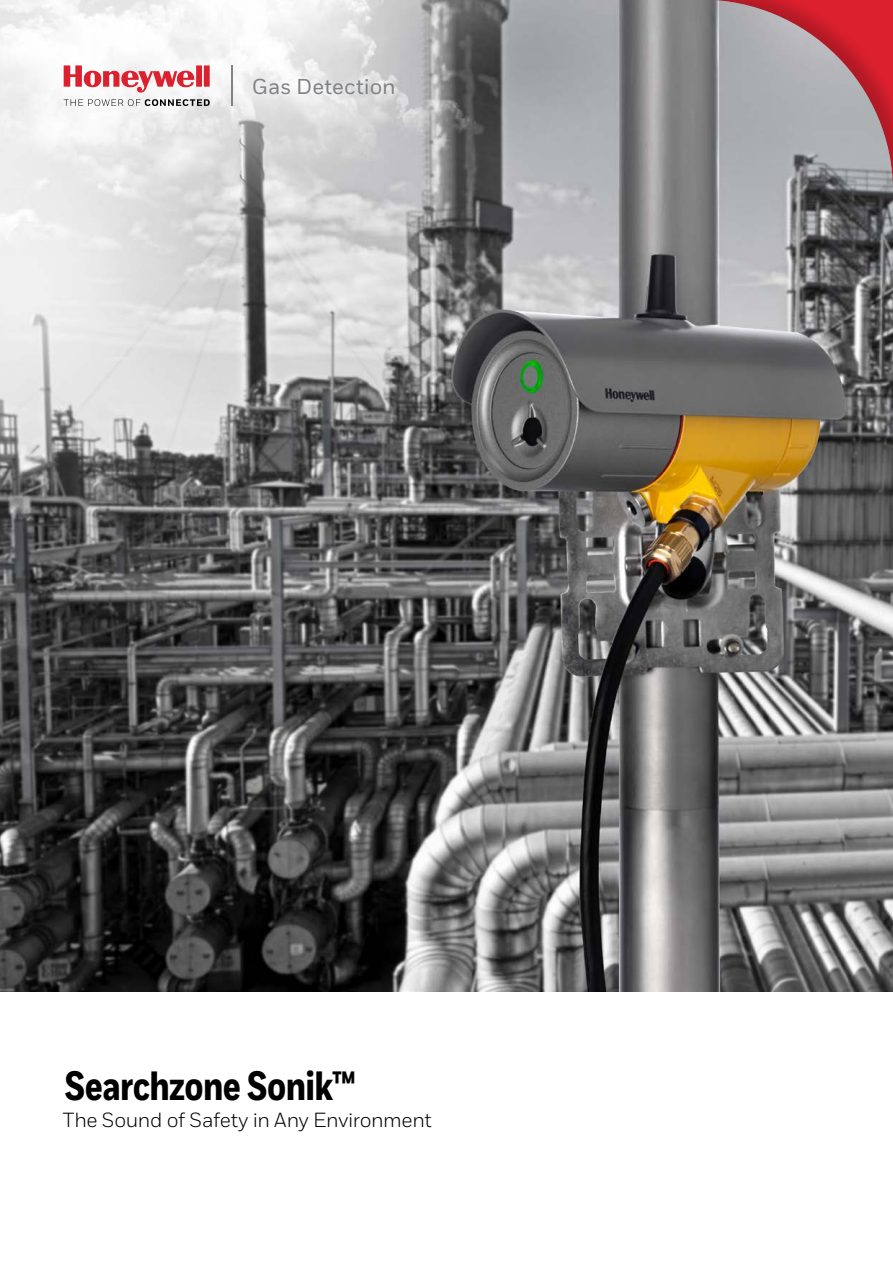
<style>
.page{position:relative;width:893px;height:1263px;background:#fff}
.page>*{position:absolute;margin:0;border:0;box-sizing:border-box;transform-origin:0 0}
.Cover__Title__All_Ca{font:800 40.8px "Honeywell Cond";letter-spacing:-.015em;color:#000}
.Body__Bullets__less{font:500 21.6px "Honeywell Sans";letter-spacing:.005em;color:#808285}
.Cover__Subtitle{font:20.4px "Honeywell Sans";letter-spacing:-.02em;color:#000}
</style>
<div class="page">
<img style="left:0;top:0;width:893px;height:992px">
<svg style="left:64px;top:65px;width:146px;height:28px"></svg>
<svg style="left:64px;top:99px;width:146px;height:7px"></svg>
<hr style="left:231px;top:65px;width:1px;height:41px;background:#808285">
<div style="left:324px;top:0;width:569px;height:569px;background:#000;opacity:.2"></div>
<p class="Body__Bullets__less" style="left:252px;top:74px;width:145px">Gas Detection</p>
<p class="Cover__Title__All_Ca" style="left:65px;top:1061px;width:292px">Searchzone Sonik™</p>
<p class="Cover__Subtitle" style="left:63px;top:1108px;width:370px">The Sound of Safety in Any Environment</p>
</div>
